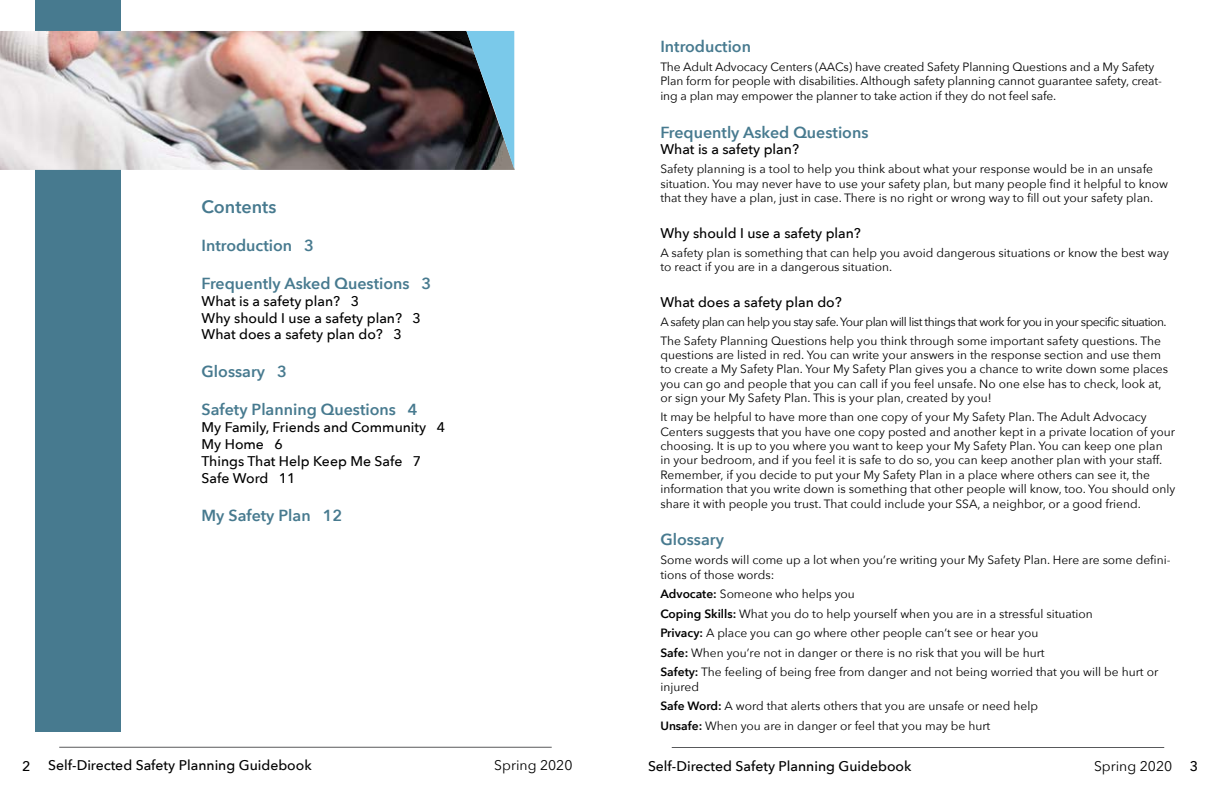
<style>
.page{position:relative;width:1224px;height:792px;background:#fff}
.page>*{position:absolute;margin:0;border:0;box-sizing:border-box;transform-origin:0 0}
.Chapter_Headings{font:600 18px "Avenir Next";color:#477a8f}
.Chapter_Headings-2{font:600 16px "Avenir Next";color:#477a8f}
.Subhead{font:500 14px "Avenir Next";color:#000}
.t1{font:14px "Avenir Next";color:#000}
.t2{font:12px/14.4px "Avenir Next";color:#000}
.t3{font:12px "Avenir Next";letter-spacing:-.04em;color:#000}
.s1{font-weight:600}
</style>
<div class="page">
<hr style="left:59px;top:747px;width:493px;height:1px;background:#58595b">
<hr style="left:672px;top:747px;width:492px;height:1px;background:#58595b">
<div style="left:36px;top:0;width:85px;height:732px;background:#477a8f"></div>
<img style="left:0;top:31px;width:515px;height:139px">
<svg style="left:466px;top:31px;width:48px;height:138px;background:#4b7181"></svg>
<p class="Chapter_Headings" style="left:202px;top:191px;width:76px">Contents</p>
<p class="Chapter_Headings-2" style="left:202px;top:232px;width:114px">Introduction 3</p>
<p class="Chapter_Headings-2" style="left:202px;top:270px;width:231px">Frequently Asked Questions 3</p>
<p class="Subhead" style="left:202px;top:289px;width:159px">What is a safety plan? 3</p>
<p class="Subhead" style="left:202px;top:306px;width:221px">Why should I use a safety plan? 3</p>
<p class="Subhead" style="left:202px;top:323px;width:202px">What does a safety plan do? 3</p>
<p class="Chapter_Headings-2" style="left:202px;top:358px;width:87px">Glossary 3</p>
<p class="Chapter_Headings-2" style="left:202px;top:396px;width:218px">Safety Planning Questions 4</p>
<p class="Subhead" style="left:202px;top:415px;width:245px">My Family, Friends and Community 4</p>
<p class="Subhead" style="left:202px;top:432px;width:83px">My Home 6</p>
<p class="Subhead" style="left:202px;top:449px;width:221px">Things That Help Keep Me Safe 7</p>
<p class="Subhead" style="left:202px;top:466px;width:95px">Safe Word 11</p>
<p class="Chapter_Headings-2" style="left:202px;top:501px;width:142px">My Safety Plan 12</p>
<p class="Chapter_Headings-2" style="left:660px;top:33px;width:92px">Introduction</p>
<p class="t2" style="left:660px;top:59px;width:503px">The Adult Advocacy Centers (AACs) have created Safety Planning Questions and a My Safety<br>Plan form for people with disabilities. Although safety planning cannot guarantee safety, creat&shy;ing a plan may empower the planner to take action if they do not feel safe.</p>
<p class="Chapter_Headings-2" style="left:660px;top:118px;width:210px">Frequently Asked Questions</p>
<p class="Subhead" style="left:660px;top:138px;width:140px">What is a safety plan?</p>
<p class="t2" style="left:660px;top:161px;width:509px">Safety planning is a tool to help you think about what your response would be in an unsafe situation. You may never have to use your safety plan, but many people find it helpful to know that they have a plan, just in case. There is no right or wrong way to fill out your safety plan.</p>
<p class="Subhead" style="left:660px;top:221px;width:202px">Why should I use a safety plan?</p>
<p class="t2" style="left:660px;top:245px;width:510px">A safety plan is something that can help you avoid dangerous situations or know the best way to react if you are in a dangerous situation.</p>
<p class="Subhead" style="left:660px;top:290px;width:183px">What does a safety plan do?</p>
<p class="t3" style="left:660px;top:311px;width:508px">A safety plan can help you stay safe. Your plan will list things that work for you in your specific situation.</p>
<p class="t2" style="left:660px;top:333px;width:509px">The Safety Planning Questions help you think through some important safety questions. The questions are listed in red. You can write your answers in the response section and use them to create a My Safety Plan. Your My Safety Plan gives you a chance to write down some places you can go and people that you can call if you feel unsafe. No one else has to check, look at, or sign your My Safety Plan. This is your plan, created by you!</p>
<p class="t2" style="left:660px;top:409px;width:516px">It may be helpful to have more than one copy of your My Safety Plan. The Adult Advocacy Centers suggests that you have one copy posted and another kept in a private location of your choosing. It is up to you where you want to keep your My Safety Plan. You can keep one plan in your bedroom, and if you feel it is safe to do so, you can keep another plan with your staff.<br>Remember, if you decide to put your My Safety Plan in a place where others can see it, the information that you write down is something that other people will know, too. You should only share it with people you trust. That could include your SSA, a neighbor, or a good friend.</p>
<p class="Chapter_Headings-2" style="left:660px;top:526px;width:65px">Glossary</p>
<p class="t2" style="left:660px;top:552px;width:512px">Some words will come up a lot when you’re writing your My Safety Plan. Here are some defini&shy;tions of those words:</p>
<p class="t2" style="left:660px;top:586px;width:196px"><span class="s1">Advocate:</span> Someone who helps you</p>
<p class="t2" style="left:660px;top:606px;width:434px"><span class="s1">Coping Skills:</span> What you do to help yourself when you are in a stressful situation</p>
<p class="t2" style="left:660px;top:625px;width:379px"><span class="s1">Privacy:</span> A place you can go where other people can’t see or hear you</p>
<p class="t2" style="left:660px;top:645px;width:386px"><span class="s1">Safe:</span> When you’re not in danger or there is no risk that you will be hurt</p>
<p class="t2" style="left:660px;top:664px;width:499px"><span class="s1">Safety:</span> The feeling of being free from danger and not being worried that you will be hurt or injured</p>
<p class="t2" style="left:660px;top:698px;width:379px"><span class="s1">Safe Word:</span> A word that alerts others that you are unsafe or need help</p>
<p class="t2" style="left:660px;top:718px;width:331px"><span class="s1">Unsafe:</span> When you are in danger or feel that you may be hurt</p>
<p class="Subhead" style="left:22px;top:754px;width:10px">2</p>
<p class="Subhead" style="left:48px;top:754px;width:265px">Self-Directed Safety Planning Guidebook</p>
<p class="t1" style="left:494px;top:754px;width:80px">Spring 2020</p>
<p class="Subhead" style="left:648px;top:755px;width:265px">Self-Directed Safety Planning Guidebook</p>
<p class="t1" style="left:1094px;top:755px;width:80px">Spring 2020</p>
<p class="Subhead" style="left:1190px;top:754px;width:10px">3</p>
</div>
